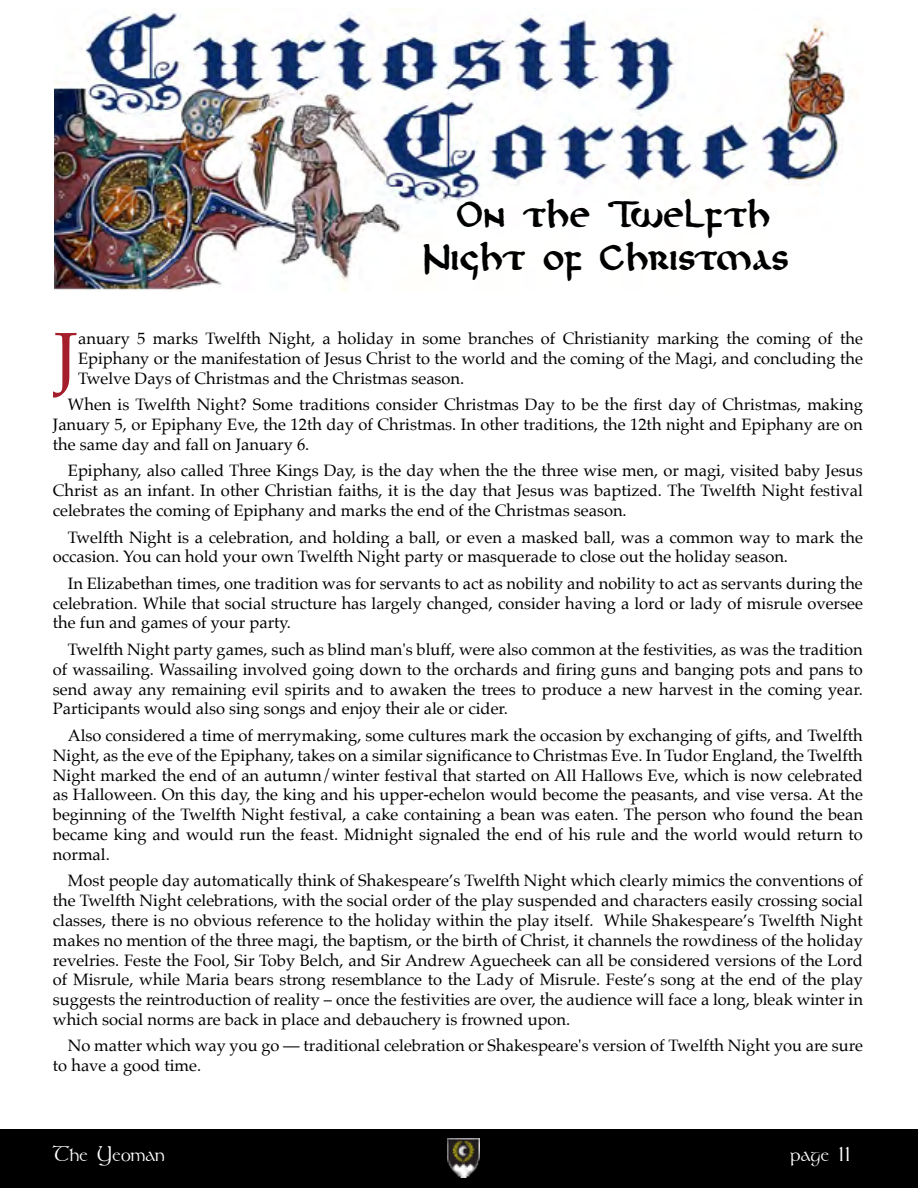
<style>
.page{position:relative;width:918px;height:1188px;background:#fff}
.page>*{position:absolute;margin:0;border:0;box-sizing:border-box;transform-origin:0 0}
.first_paragraph{font:73.2px "Palatino";color:#a51e2b}
.Header_3_-_24_pt{font:36px/43.2px "DK Northumbria";letter-spacing:-.005em;color:#000;text-align:center}
.t1{font:21px "Stonehenge";letter-spacing:.01em;color:#fff}
.first_paragraph-2{font:16.5px/19.8px "Palatino";color:#000;text-align:justify}
</style>
<div class="page">
<div style="left:3px;top:1130px;width:915px;height:58px;background:#000"></div>
<hr style="left:0;top:1130px;width:2px;height:58px;background:#000">
<img style="left:447px;top:1139px;width:33px;height:38px">
<img style="left:54px;top:11px;width:799px;height:281px">
<p class="Header_3_-_24_pt" style="left:423px;top:194px;width:368px">On the Twelfth<br>Night of Christmas</p>
<p class="first_paragraph" style="left:54px;top:298px;width:26px">J</p>
<p class="first_paragraph-2" style="left:78px;top:328px;width:786px">anuary 5 marks Twelfth Night, a holiday in some branches of Christianity marking the coming of the Epiphany or the manifestation of Jesus Christ to the world and the coming of the Magi, and concluding the Twelve Days of Christmas and the Christmas season.</p>
<p class="first_paragraph-2" style="left:53px;top:395px;width:811px;text-indent:15px">When is Twelfth Night? Some traditions consider Christmas Day to be the first day of Christmas, making January 5, or Epiphany Eve, the 12th day of Christmas. In other traditions, the 12th night and Epiphany are on the same day and fall on January 6.</p>
<p class="first_paragraph-2" style="left:53px;top:461px;width:812px;text-indent:15px">Epiphany, also called Three Kings Day, is the day when the the three wise men, or magi, visited baby Jesus Christ as an infant. In other Christian faiths, it is the day that Jesus was baptized. The Twelfth Night festival celebrates the coming of Epiphany and marks the end of the Christmas season.</p>
<p class="first_paragraph-2" style="left:53px;top:527px;width:812px;text-indent:15px">Twelfth Night is a celebration, and holding a ball, or even a masked ball, was a common way to mark the occasion. You can hold your own Twelfth Night party or masquerade to close out the holiday season.</p>
<p class="first_paragraph-2" style="left:53px;top:573px;width:812px;text-indent:15px">In Elizabethan times, one tradition was for servants to act as nobility and nobility to act as servants during the celebration. While that social structure has largely changed, consider having a lord or lady of misrule oversee the fun and games of your party.</p>
<p class="first_paragraph-2" style="left:53px;top:639px;width:812px;text-indent:15px">Twelfth Night party games, such as blind man's bluff, were also common at the festivities, as was the tradition of wassailing. Wassailing involved going down to the orchards and firing guns and banging pots and pans to send away any remaining evil spirits and to awaken the trees to produce a new harvest in the coming year.<br>Participants would also sing songs and enjoy their ale or cider.</p>
<p class="first_paragraph-2" style="left:53px;top:725px;width:812px;text-indent:15px">Also considered a time of merrymaking, some cultures mark the occasion by exchanging of gifts, and Twelfth Night, as the eve of the Epiphany, takes on a similar significance to Christmas Eve. In Tudor England, the Twelfth Night marked the end of an autumn/winter festival that started on All Hallows Eve, which is now celebrated as Halloween. On this day, the king and his upper-echelon would become the peasants, and vise versa. At the beginning of the Twelfth Night festival, a cake containing a bean was eaten. The person who found the bean became king and would run the feast. Midnight signaled the end of his rule and the world would return to normal.</p>
<p class="first_paragraph-2" style="left:53px;top:871px;width:812px;text-indent:15px">Most people day automatically think of Shakespeare’s Twelfth Night which clearly mimics the conventions of the Twelfth Night celebrations, with the social order of the play suspended and characters easily crossing social classes, there is no obvious reference to the holiday within the play itself. While Shakespeare’s Twelfth Night makes no mention of the three magi, the baptism, or the birth of Christ, it channels the rowdiness of the holiday revelries. Feste the Fool, Sir Toby Belch, and Sir Andrew Aguecheek can all be considered versions of the Lord of Misrule, while Maria bears strong resemblance to the Lady of Misrule. Feste’s song at the end of the play suggests the reintroduction of reality – once the festivities are over, the audience will face a long, bleak winter in which social norms are back in place and debauchery is frowned upon.</p>
<p class="first_paragraph-2" style="left:53px;top:1036px;width:812px;text-indent:15px">No matter which way you go — traditional celebration or Shakespeare's version of Twelfth Night you are sure to have a good time.</p>
<p class="t1" style="left:53px;top:1142px;width:113px">The Yeoman</p>
<p class="t1" style="left:791px;top:1142px;width:62px">page 11</p>
</div>
